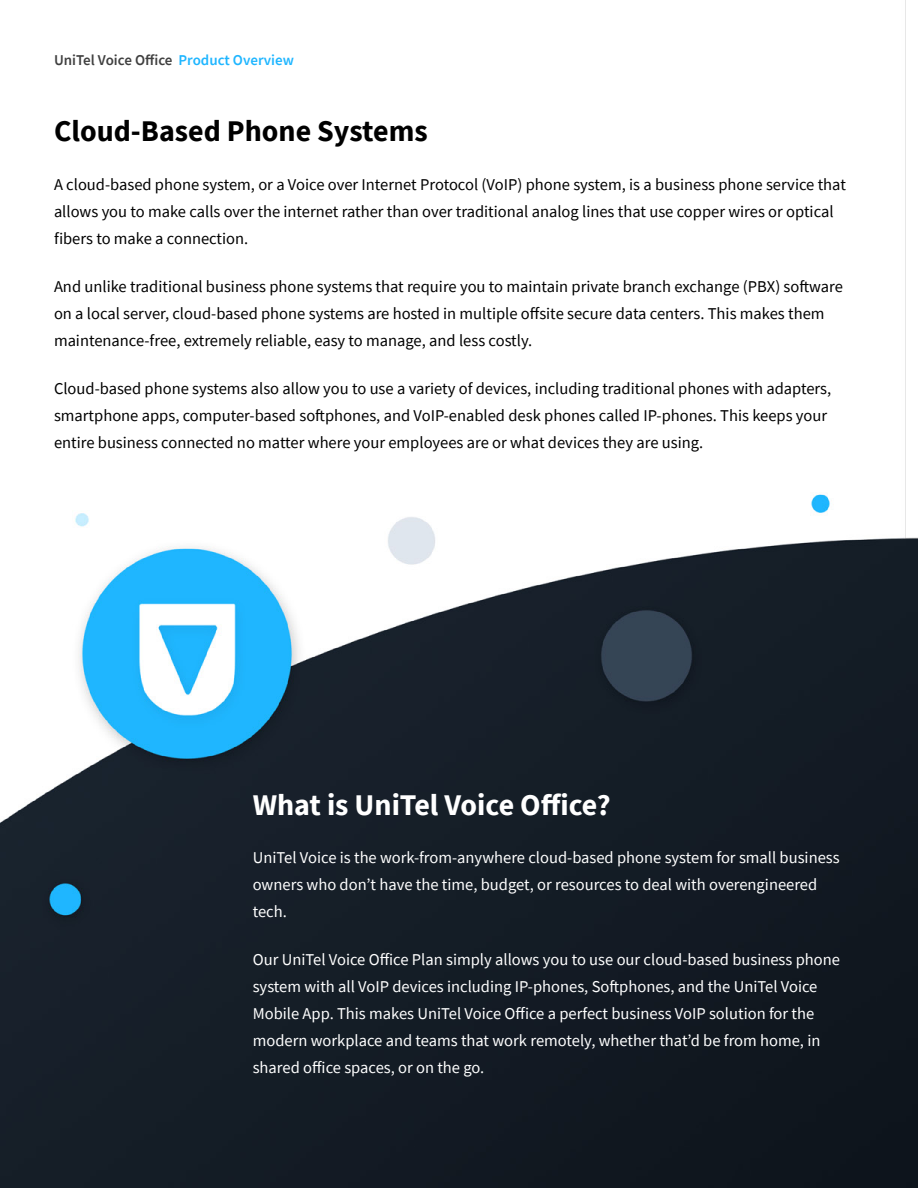
<style>
.page{position:relative;width:918px;height:1188px;background:#fff}
.page>*{position:absolute;margin:0;border:0;box-sizing:border-box;transform-origin:0 0}
.t1{font:700 30px "Source Sans Pro";color:#fff}
.t2{font:700 30px "Source Sans Pro";color:#000}
.t3{font:16.5px/27px "Source Sans Pro";color:#000}
.t4{font:16.5px/27px "Source Sans Pro";color:#fff}
.t5{font:600 15px "Source Sans Pro";color:#404040}
.s1{color:#1fb6ff}
</style>
<div class="page">
<img style="left:0;top:0;width:918px;height:1188px">
<p class="t5" style="left:54px;top:50px;width:242px">UniTel Voice Office <span class="s1">Product Overview</span></p>
<h1 class="t2" style="left:54px;top:111px;width:375px">Cloud-Based Phone Systems</h1>
<p class="t3" style="left:54px;top:171px;width:793px">A cloud-based phone system, or a Voice over Internet Protocol (VoIP) phone system, is a business phone service that allows you to make calls over the internet rather than over traditional analog lines that use copper wires or optical fibers to make a connection.</p>
<p class="t3" style="left:54px;top:273px;width:791px">And unlike traditional business phone systems that require you to maintain private branch exchange (PBX) software on a local server, cloud-based phone systems are hosted in multiple offsite secure data centers. This makes them maintenance-free, extremely reliable, easy to manage, and less costly.</p>
<p class="t3" style="left:54px;top:374px;width:779px">Cloud-based phone systems also allow you to use a variety of devices, including traditional phones with adapters, smartphone apps, computer-based softphones, and VoIP-enabled desk phones called IP-phones. This keeps your entire business connected no matter where your employees are or what devices they are using.</p>
<h1 class="t1" style="left:253px;top:784px;width:360px">What is UniTel Voice Office?</h1>
<p class="t4" style="left:253px;top:844px;width:588px">UniTel Voice is the work-from-anywhere cloud-based phone system for small business owners who don’t have the time, budget, or resources to deal with overengineered tech.</p>
<p class="t4" style="left:253px;top:946px;width:589px">Our UniTel Voice Office Plan simply allows you to use our cloud-based business phone system with all VoIP devices including IP-phones, Softphones, and the UniTel Voice Mobile App. This makes UniTel Voice Office a perfect business VoIP solution for the modern workplace and teams that work remotely, whether that’d be from home, in shared office spaces, or on the go.</p>
</div>
